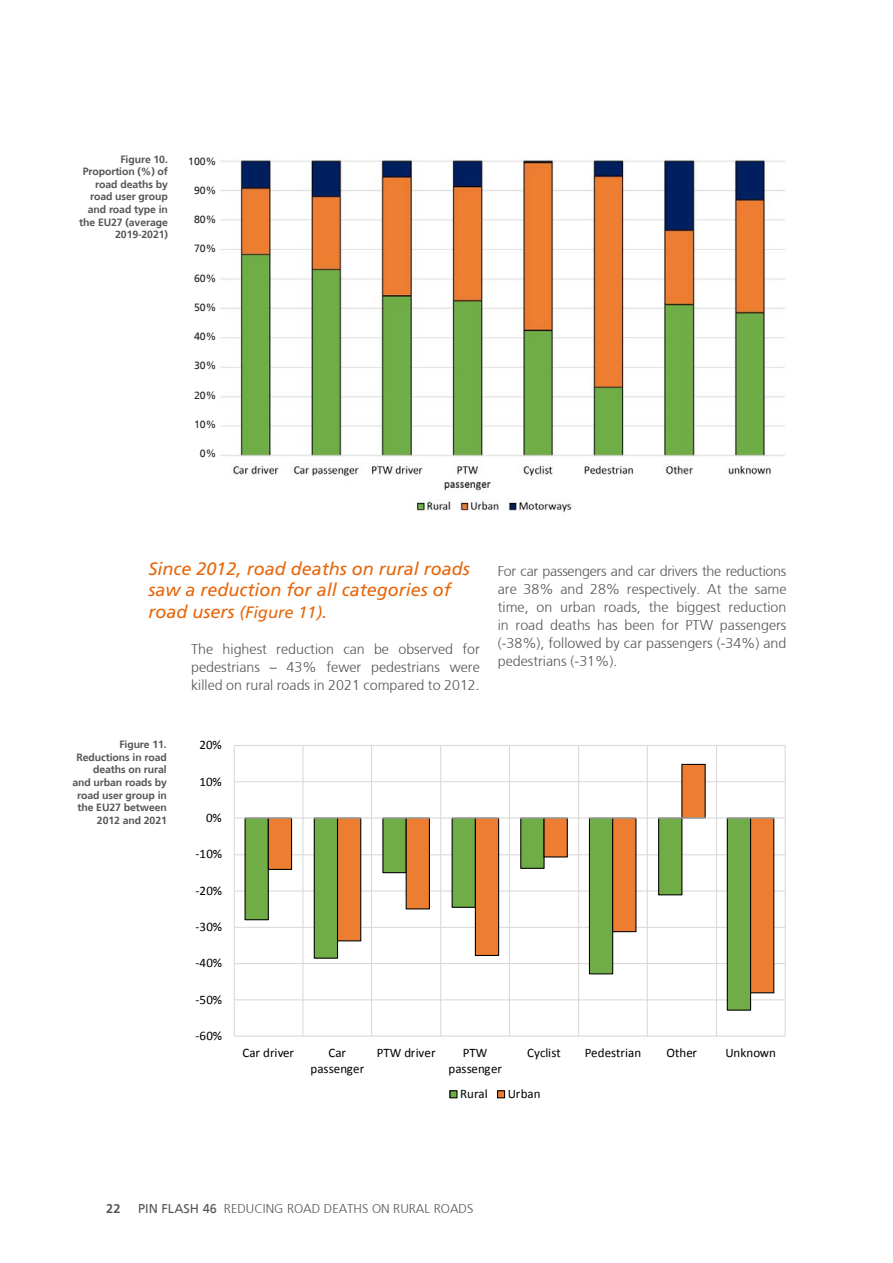
<style>
.page{position:relative;width:893px;height:1263px;background:#fff}
.page>*{position:absolute;margin:0;border:0;box-sizing:border-box;transform-origin:0 0}
.Pull_quote{font:italic 18px/21.6px "Frutiger LT Std";color:#e7660b}
.Body_text{font:300 14.25px/18px "Frutiger";color:#575756;text-align:justify}
.t1{font:13.05px/15.9px "Calibri";color:#000;text-align:center}
.t2{font:300 12.75px "Frutiger";color:#575756}
.t3{font:700 12.75px "Frutiger";color:#575756}
.Figure_discript_bold{font:700 10.5px/12.6px "Frutiger";letter-spacing:-.01em;color:#575756;text-align:right}
.Body_text-2{font:10.5px "Frutiger";color:#282827}
.s1{font-size:16.5px}
.s2{font-weight:400}
</style>
<div class="page">
<svg style="left:233px;top:745px;width:553px;height:354px"></svg>
<img style="left:220px;top:156px;width:566px;height:356px">
<p class="Figure_discript_bold" style="left:79px;top:153px;width:90px">Figure 10.<br>Proportion (%) of road deaths by road user group and road type in the EU27 (average<br>2019-2021)</p>
<p class="Body_text-2" style="left:188px;top:155px;width:30px">100%</p>
<p class="Body_text-2" style="left:194px;top:184px;width:24px">90%</p>
<p class="Body_text-2" style="left:194px;top:213px;width:24px">80%</p>
<p class="Body_text-2" style="left:194px;top:243px;width:24px">70%</p>
<p class="Body_text-2" style="left:194px;top:272px;width:24px">60%</p>
<p class="Body_text-2" style="left:194px;top:301px;width:24px">50%</p>
<p class="Body_text-2" style="left:194px;top:330px;width:24px">40%</p>
<p class="Body_text-2" style="left:194px;top:360px;width:24px">30%</p>
<p class="Body_text-2" style="left:194px;top:389px;width:24px">20%</p>
<p class="Body_text-2" style="left:194px;top:418px;width:24px">10%</p>
<p class="Body_text-2" style="left:200px;top:447px;width:18px">0%</p>
<p class="Pull_quote" style="left:149px;top:558px;width:323px">Since 2012, road deaths on rural roads saw a reduction for all categories of road users <span class="s1">(Figure 11)</span>.</p>
<p class="Body_text" style="left:191px;top:640px;width:290px">The highest reduction can be observed for pedestrians – 43% fewer pedestrians were killed on rural roads in 2021 compared to 2012.</p>
<p class="Body_text" style="left:498px;top:562px;width:290px">For car passengers and car drivers the reductions are 38% and 28% respectively. At the same time, on urban roads, the biggest reduction in road deaths has been for PTW passengers (-38%), followed by car passengers (-34%) and pedestrians (-31%).</p>
<p class="Figure_discript_bold" style="left:72px;top:738px;width:96px">Figure 11.<br>Reductions in road deaths on rural and urban roads by road user group in the EU27 between<br>2012 and 2021</p>
<p class="t1" style="left:200px;top:736px;width:24px">20%</p>
<p class="t1" style="left:200px;top:773px;width:24px">10%</p>
<p class="t1" style="left:206px;top:809px;width:17px">0%</p>
<p class="t1" style="left:196px;top:845px;width:28px">-10%</p>
<p class="t1" style="left:196px;top:882px;width:28px">-20%</p>
<p class="t1" style="left:196px;top:918px;width:28px">-30%</p>
<p class="t1" style="left:196px;top:954px;width:28px">-40%</p>
<p class="t1" style="left:196px;top:991px;width:28px">-50%</p>
<p class="t1" style="left:196px;top:1027px;width:28px">-60%</p>
<p class="t1" style="left:243px;top:1044px;width:53px">Car driver</p>
<p class="t1" style="left:311px;top:1044px;width:55px">Car passenger</p>
<p class="t1" style="left:377px;top:1044px;width:60px">PTW driver</p>
<p class="t1" style="left:448px;top:1044px;width:55px">PTW passenger</p>
<p class="t1" style="left:527px;top:1044px;width:35px">Cyclist</p>
<p class="t1" style="left:585px;top:1044px;width:58px">Pedestrian</p>
<p class="t1" style="left:666px;top:1044px;width:32px">Other</p>
<p class="t1" style="left:725px;top:1044px;width:52px">Unknown</p>
<p class="t1" style="left:460px;top:1085px;width:29px">Rural</p>
<p class="t1" style="left:508px;top:1085px;width:34px">Urban</p>
<p class="t3" style="left:106px;top:1201px;width:16px">22</p>
<p class="t2" style="left:138px;top:1201px;width:337px"><span class="s2">PIN FLASH 46</span> REDUCING ROAD DEATHS ON RURAL ROADS</p>
</div>
